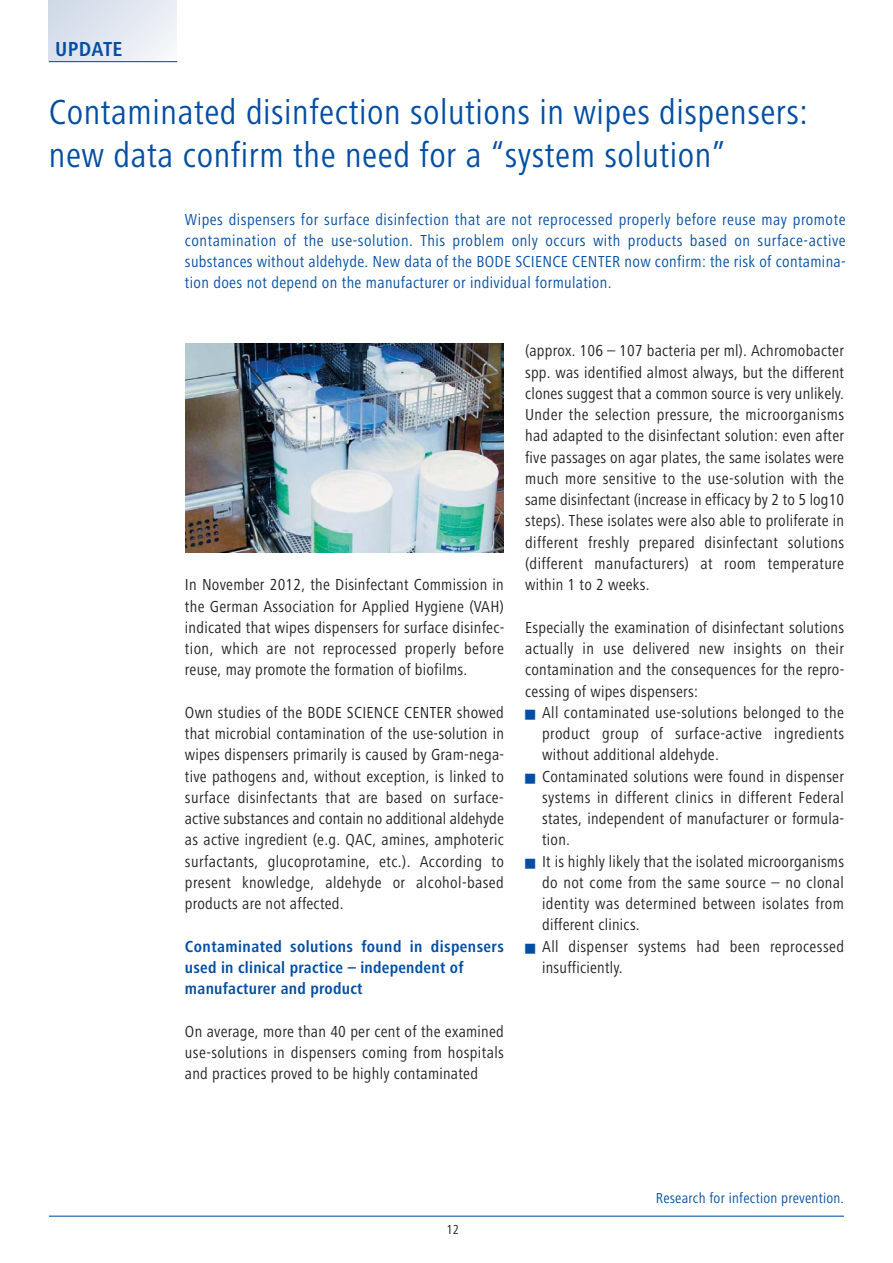
<style>
.page{position:relative;width:893px;height:1263px;background:#fff}
.page>*{position:absolute;margin:0;border:0;box-sizing:border-box;transform-origin:0 0}
.t1{font:36px/43.5px "Hartmann";letter-spacing:.015em;color:#034ea2}
.t2{font:700 21px "Hartmann";letter-spacing:.015em;color:#034ea2}
.t3{font:16.5px/21.3px "Hartmann";letter-spacing:.015em;color:#231f20;text-align:justify}
.t4{font:16.5px/21.3px "Hartmann";letter-spacing:.02em;color:#034ea2;text-align:justify}
.t5{font:700 16.5px/21.3px "Hartmann";letter-spacing:.015em;color:#034ea2}
.t6{font:15px "Hartmann";letter-spacing:.015em;color:#034ea2}
.t7{font:13.5px "Hartmann";color:#231f20}
.s1{color:#034ea2}
</style>
<div class="page">
<div style="left:49px;top:0;width:127px;height:62px;background:linear-gradient(to right,#d4dce9,#f1f3f8)"></div>
<hr style="left:49px;top:1215px;width:795px;height:2px;background:#034ea2">
<hr style="left:49px;top:61px;width:128px;height:1px;background:#034ea2">
<img style="left:186px;top:344px;width:318px;height:209px">
<p class="t2" style="left:55px;top:40px;width:69px">UPDATE</p>
<h1 class="t1" style="left:49px;top:93px;width:760px">Contaminated disinfection solutions in wipes dispensers: new data confirm the need for a “system solution”</h1>
<p class="t4" style="left:185px;top:210px;width:662px">Wipes dispensers for surface disinfection that are not reprocessed properly before reuse may promote contamination of the use-solution. This problem only occurs with products based on surface-active substances without aldehyde. New data of the BODE SCIENCE CENTER now confirm: the risk of contamina&shy;tion does not depend on the manufacturer or individual formulation.</p>
<p class="t3" style="left:185px;top:575px;width:321px">In November 2012, the Disinfectant Commission in the German Association for Applied Hygiene (VAH) indicated that wipes dispensers for surface disinfec&shy;tion, which are not reprocessed properly before reuse, may promote the formation of biofilms.</p>
<p class="t3" style="left:185px;top:703px;width:321px">Own studies of the BODE SCIENCE CENTER showed that microbial contamination of the use-solution in wipes dispensers primarily is caused by Gram-nega&shy;tive pathogens and, without exception, is linked to surface disinfectants that are based on surface&shy;active substances and contain no additional aldehyde as active ingredient (e.g. QAC, amines, amphoteric surfactants, glucoprotamine, etc.). According to present knowledge, aldehyde or alcohol-based products are not affected.</p>
<p class="t5" style="left:185px;top:937px;width:320px">Contaminated solutions found in dispensers used in clinical practice – independent of manufacturer and product</p>
<p class="t3" style="left:185px;top:1022px;width:320px">On average, more than 40 per cent of the examined use-solutions in dispensers coming from hospitals and practices proved to be highly contaminated</p>
<p class="t3" style="left:525px;top:342px;width:320px">(approx. 106 – 107 bacteria per ml). Achromobacter spp. was identified almost always, but the different clones suggest that a common source is very unlikely.<br>Under the selection pressure, the microorganisms had adapted to the disinfectant solution: even after five passages on agar plates, the same isolates were much more sensitive to the use-solution with the same disinfectant (increase in efficacy by 2 to 5 log10 steps). These isolates were also able to proliferate in different freshly prepared disinfectant solutions (different manufacturers) at room temperature within 1 to 2 weeks.</p>
<p class="t3" style="left:525px;top:618px;width:321px">Especially the examination of disinfectant solutions actually in use delivered new insights on their contamination and the consequences for the repro&shy;cessing of wipes dispensers:</p>
<p class="t3" style="left:542px;top:703px;width:303px;text-indent:-17px"><span class="s1">■</span> All contaminated use-solutions belonged to the product group of surface-active ingredients without additional aldehyde.</p>
<p class="t3" style="left:542px;top:767px;width:303px;text-indent:-17px"><span class="s1">■</span> Contaminated solutions were found in dispenser systems in different clinics in different Federal states, independent of manufacturer or formula&shy;tion.</p>
<p class="t3" style="left:542px;top:852px;width:303px;text-indent:-17px"><span class="s1">■</span> It is highly likely that the isolated microorganisms do not come from the same source – no clonal identity was determined between isolates from different clinics.</p>
<p class="t3" style="left:542px;top:937px;width:303px;text-indent:-17px"><span class="s1">■</span> All dispenser systems had been reprocessed insufficiently.</p>
<p class="t7" style="left:446px;top:1225px;width:14px">12</p>
<p class="t6" style="left:656px;top:1192px;width:190px">Research for infection prevention.</p>
</div>
